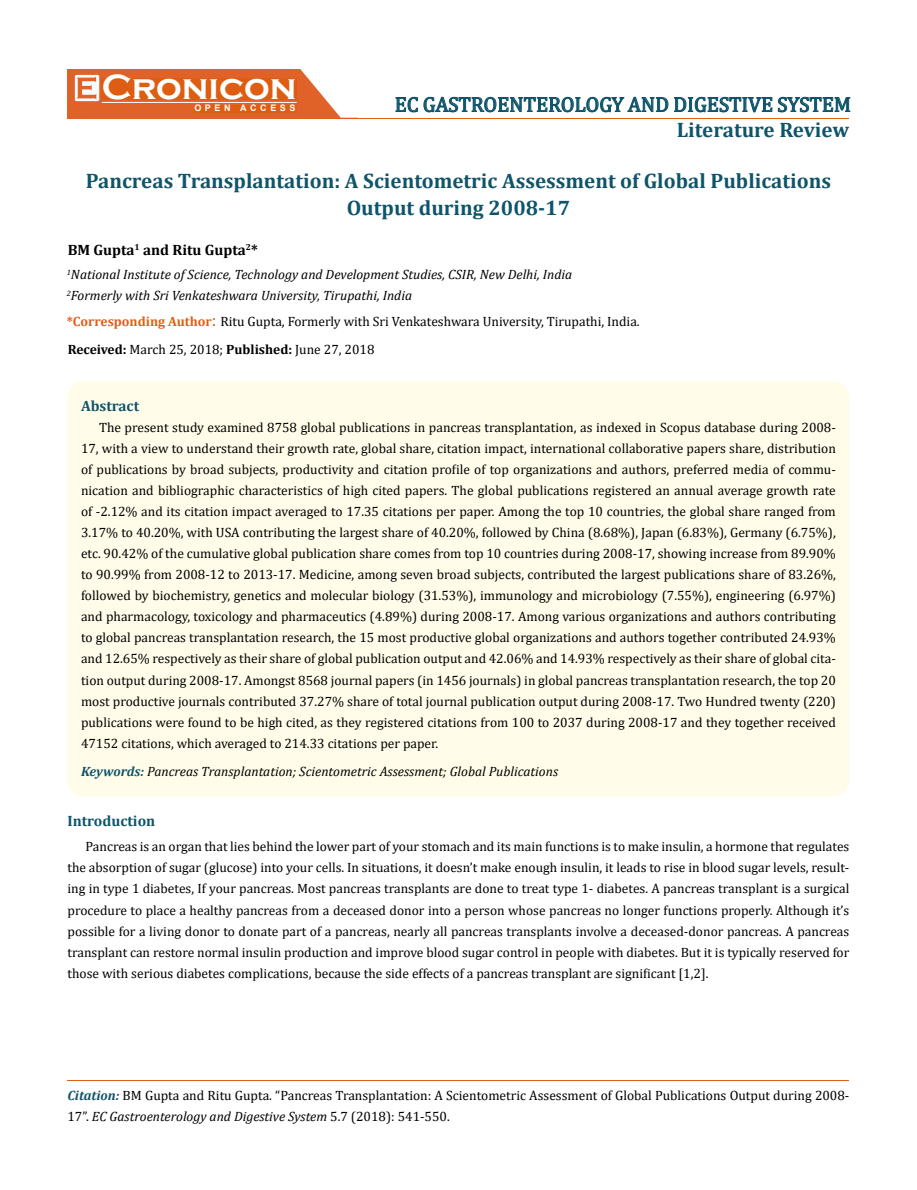
<style>
.page{position:relative;width:917px;height:1190px;background:#fff}
.page>*{position:absolute;margin:0;border:0;box-sizing:border-box;transform-origin:0 0}
.t1{font:700 36px "Copperplate Gothic";color:#fff}
.t2{font:700 21px/27px "Cambria";color:#0e546a;text-align:center}
.t3{font:21px "Cambria";color:#0e546a}
.t4{font:700 15px "Cambria";color:#000}
.t5{font:700 15px "Cambria";color:#0e546a}
.t6{font:13.5px/21px "Cambria";color:#000}
.t7{font:italic 13.5px/21px "Cambria";color:#000}
.t8{font:700 9px "Arial";letter-spacing:.4em;color:#fff}
.s1{font-weight:700;color:#e05d1a}
.s2{font-size:18px;color:#e05d1a}
.s3{font-weight:700}
.s4{font-weight:700;color:#0e546a}
.s5{font-weight:700;font-style:italic;color:#0e546a}
.s6{font-style:italic}
</style>
<div class="page">
<div style="left:67px;top:70px;width:290px;height:49px;background:#e06228"></div>
<img style="left:75px;top:75px;width:24px;height:26px">
<div style="left:102px;top:79px;width:195px;height:21px;background:#df5d11"></div>
<div style="left:194px;top:105px;width:103px;height:7px;background:#df5d11"></div>
<svg style="left:300px;top:69px;width:550px;height:49px"></svg>
<hr style="left:102px;top:102px;width:194px;height:1px;background:#fff">
<hr style="left:279px;top:118px;width:569px;height:1px;background:#e05d1a">
<hr style="left:67px;top:1080px;width:782px;height:1px;background:#e05d1a">
<div style="left:67px;top:381px;width:782px;height:415px;background:#fffde9;border-radius:18px"></div>
<h1 class="t1" style="left:102px;top:68px;width:196px">Cronicon</h1>
<p class="t8" style="left:194px;top:102px;width:103px">OPEN ACCESS</p>
<h2 class="t3" style="left:394px;top:92px;width:458px">EC GASTROENTEROLOGY AND DIGESTIVE SYSTEM</h2>
<h2 class="t2" style="left:676px;top:116px;width:174px">Literature Review</h2>
<h2 class="t2" style="left:86px;top:166px;width:746px">Pancreas Transplantation: A Scientometric Assessment of Global Publications<br>Output during 2008-17</h2>
<p class="t4" style="left:68px;top:239px;width:192px">BM Gupta<sup>1</sup> and Ritu Gupta<sup>2</sup>*</p>
<p class="t7" style="left:67px;top:263px;width:507px"><sup>1</sup>National Institute of Science, Technology and Development Studies, CSIR, New Delhi, India<br><sup>2</sup>Formerly with Sri Venkateshwara University, Tirupathi, India</p>
<p class="t6" style="left:67px;top:307px;width:574px;line-height:28px"><span class="s1">*Corresponding Author</span><span class="s2">:</span> Ritu Gupta, Formerly with Sri Venkateshwara University, Tirupathi, India.<br><span class="s3">Received:</span> March 25, 2018; <span class="s3">Published:</span> June 27, 2018</p>
<p class="t5" style="left:81px;top:395px;width:60px">Abstract</p>
<p class="t6" style="left:81px;top:417px;width:756px;text-align:justify;text-indent:18px">The present study examined 8758 global publications in pancreas transplantation, as indexed in Scopus database during 2008- 17, with a view to understand their growth rate, global share, citation impact, international collaborative papers share, distribution of publications by broad subjects, productivity and citation profile of top organizations and authors, preferred media of commu&shy;nication and bibliographic characteristics of high cited papers. The global publications registered an annual average growth rate of -2.12% and its citation impact averaged to 17.35 citations per paper. Among the top 10 countries, the global share ranged from 3.17% to 40.20%, with USA contributing the largest share of 40.20%, followed by China (8.68%), Japan (6.83%), Germany (6.75%), etc. 90.42% of the cumulative global publication share comes from top 10 countries during 2008-17, showing increase from 89.90% to 90.99% from 2008-12 to 2013-17. Medicine, among seven broad subjects, contributed the largest publications share of 83.26%, followed by biochemistry, genetics and molecular biology (31.53%), immunology and microbiology (7.55%), engineering (6.97%) and pharmacology, toxicology and pharmaceutics (4.89%) during 2008-17. Among various organizations and authors contributing to global pancreas transplantation research, the 15 most productive global organizations and authors together contributed 24.93% and 12.65% respectively as their share of global publication output and 42.06% and 14.93% respectively as their share of global cita&shy;tion output during 2008-17. Amongst 8568 journal papers (in 1456 journals) in global pancreas transplantation research, the top 20 most productive journals contributed 37.27% share of total journal publication output during 2008-17. Two Hundred twenty (220) publications were found to be high cited, as they registered citations from 100 to 2037 during 2008-17 and they together received 47152 citations, which averaged to 214.33 citations per paper.</p>
<p class="t7" style="left:81px;top:760px;width:478px"><span class="s4">Keywords:</span> Pancreas Transplantation; Scientometric Assessment; Global Publications</p>
<p class="t5" style="left:67px;top:810px;width:89px">Introduction</p>
<p class="t6" style="left:67px;top:836px;width:783px;text-align:justify;text-indent:18px">Pancreas is an organ that lies behind the lower part of your stomach and its main functions is to make insulin, a hormone that regulates the absorption of sugar (glucose) into your cells. In situations, it doesn’t make enough insulin, it leads to rise in blood sugar levels, result&shy;ing in type 1 diabetes, If your pancreas. Most pancreas transplants are done to treat type 1- diabetes. A pancreas transplant is a surgical procedure to place a healthy pancreas from a deceased donor into a person whose pancreas no longer functions properly. Although it’s possible for a living donor to donate part of a pancreas, nearly all pancreas transplants involve a deceased-donor pancreas. A pancreas transplant can restore normal insulin production and improve blood sugar control in people with diabetes. But it is typically reserved for those with serious diabetes complications, because the side effects of a pancreas transplant are significant [1,2].</p>
<p class="t6" style="left:67px;top:1084px;width:783px"><span class="s5">Citation:</span> BM Gupta and Ritu Gupta. “Pancreas Transplantation: A Scientometric Assessment of Global Publications Output during 2008-<br>17”. <span class="s6">EC Gastroenterology and Digestive System</span> 5.7 (2018): 541-550.</p>
</div>
